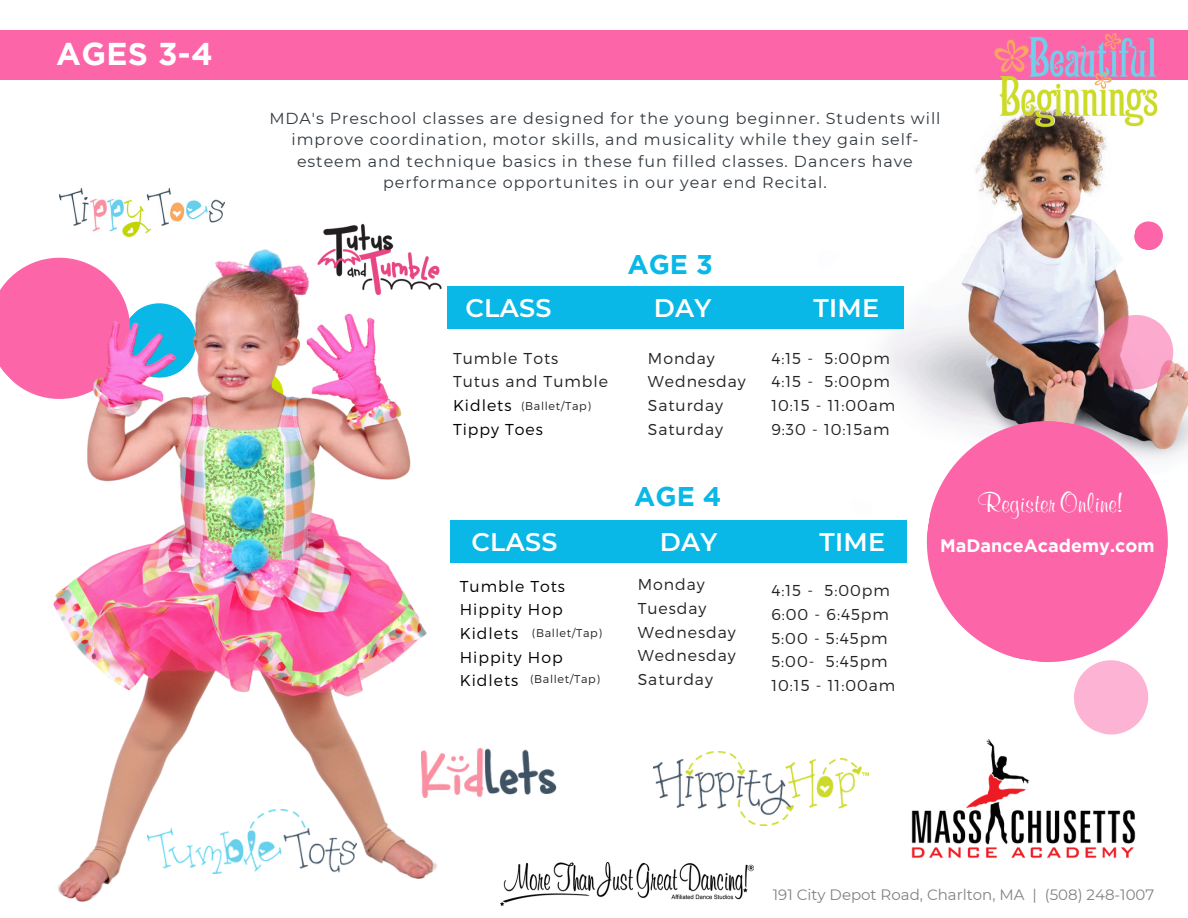
<style>
.page{position:relative;width:1188px;height:918px;background:#fff}
.page>*{position:absolute;margin:0;border:0;box-sizing:border-box;transform-origin:0 0}
.t1{font:700 31.5px "Gotham";color:#fff}
.t2{font:27px "Murray Hill Boold";color:#fff}
.t3{font:700 27px "Gotham";color:#09b8e6}
.t4{font:600 25.5px "Montserrat";letter-spacing:.01em;color:#fff}
.t5{font:700 18px "Gotham";color:#fff}
.t6{font:15.9px/21.3px "Montserrat";letter-spacing:.06em;color:#30383e;text-align:center}
.t7{font:300 15.75px/23.7px "Montserrat";letter-spacing:.06em;color:#222}
.t8{font:300 15.75px/23.7px "Montserrat";letter-spacing:.06em;color:#000}
.t9{font:15px "Montserrat";color:#828282}
.t10{font:300 11.25px "Montserrat";letter-spacing:.06em;color:#222}
.s1{color:#000}
</style>
<div class="page">
<img style="left:536px;top:863px;width:218px;height:37px">
<div style="left:0;top:30px;width:1188px;height:50px;background:#fc65a8"></div>
<img style="left:789px;top:133px;width:399px;height:430px">
<svg style="left:910px;top:404px;width:275px;height:259px;fill:#fc65a8"></svg>
<svg style="left:1084px;top:300px;width:104px;height:104px"></svg>
<div style="left:450px;top:521px;width:456px;height:42px;background:#09b8e6"></div>
<img style="left:0;top:236px;width:536px;height:670px">
<div style="left:447px;top:287px;width:457px;height:42px;background:#09b8e6"></div>
<svg style="left:1064px;top:650px;width:94px;height:58px"></svg>
<svg style="left:1132px;top:219px;width:33px;height:34px"></svg>
<img style="left:994px;top:33px;width:164px;height:100px">
<img style="left:911px;top:708px;width:235px;height:150px">
<img style="left:59px;top:189px;width:166px;height:47px">
<img style="left:421px;top:748px;width:136px;height:50px">
<img style="left:147px;top:810px;width:209px;height:64px">
<img style="left:654px;top:751px;width:214px;height:75px">
<img style="left:315px;top:223px;width:128px;height:77px">
<p class="t1" style="left:56px;top:42px;width:158px">AGES 3-4</p>
<p class="t6" style="left:269px;top:108px;width:673px">MDA's Preschool classes are designed for the young beginner. Students will improve coordination, motor skills, and musicality while they gain self&shy;esteem and technique basics in these fun filled classes. Dancers have performance opportunites in our year end Recital.</p>
<p class="t3" style="left:627px;top:255px;width:87px">AGE 3</p>
<h5 class="t4" style="left:465px;top:292px;width:87px">CLASS</h5>
<h5 class="t4" style="left:654px;top:292px;width:59px">DAY</h5>
<h5 class="t4" style="left:814px;top:292px;width:67px">TIME</h5>
<p class="t7" style="left:453px;top:346px;width:157px">Tumble Tots<br>Tutus and Tumble<br><span class="s1">Kidlets<br>Tippy Toes</span></p>
<p class="t7" style="left:771px;top:346px;width:125px">4:15 - 5:00pm<br>4:15 - 5:00pm<br>10:15 - 11:00am<br>9:30 - 10:15am</p>
<p class="t7" style="left:648px;top:346px;width:99px">Monday<br>Wednesday<br>Saturday<br>Saturday</p>
<h2 class="t10" style="left:521px;top:399px;width:72px">(Ballet/Tap)</h2>
<h2 class="t3" style="left:634px;top:487px;width:89px">AGE 4</h2>
<p class="t2" style="left:979px;top:487px;width:146px">Register Online!</p>
<p class="t4" style="left:471px;top:526px;width:87px">CLASS</p>
<p class="t4" style="left:660px;top:526px;width:59px">DAY</p>
<p class="t4" style="left:820px;top:526px;width:67px">TIME</p>
<h2 class="t5" style="left:940px;top:538px;width:216px">MaDanceAcademy.com</h2>
<p class="t7" style="left:638px;top:572px;width:99px">Monday<br>Tuesday<br>Wednesday<br>Wednesday<br>Saturday</p>
<h5 class="t8" style="left:460px;top:573px;width:107px">Tumble Tots<br>Hippity Hop<br>Kidlets<br>Hippity Hop<br>Kidlets</h5>
<h5 class="t7" style="left:771px;top:578px;width:125px">4:15 - 5:00pm<br>6:00 - 6:45pm<br>5:00 - 5:45pm<br>5:00- 5:45pm<br>10:15 - 11:00am</h5>
<h2 class="t10" style="left:532px;top:625px;width:72px">(Ballet/Tap)</h2>
<p class="t10" style="left:530px;top:672px;width:72px">(Ballet/Tap)</p>
<p class="t9" style="left:773px;top:885px;width:383px">191 City Depot Road, Charlton, MA | (508) 248-1007</p>
</div>
